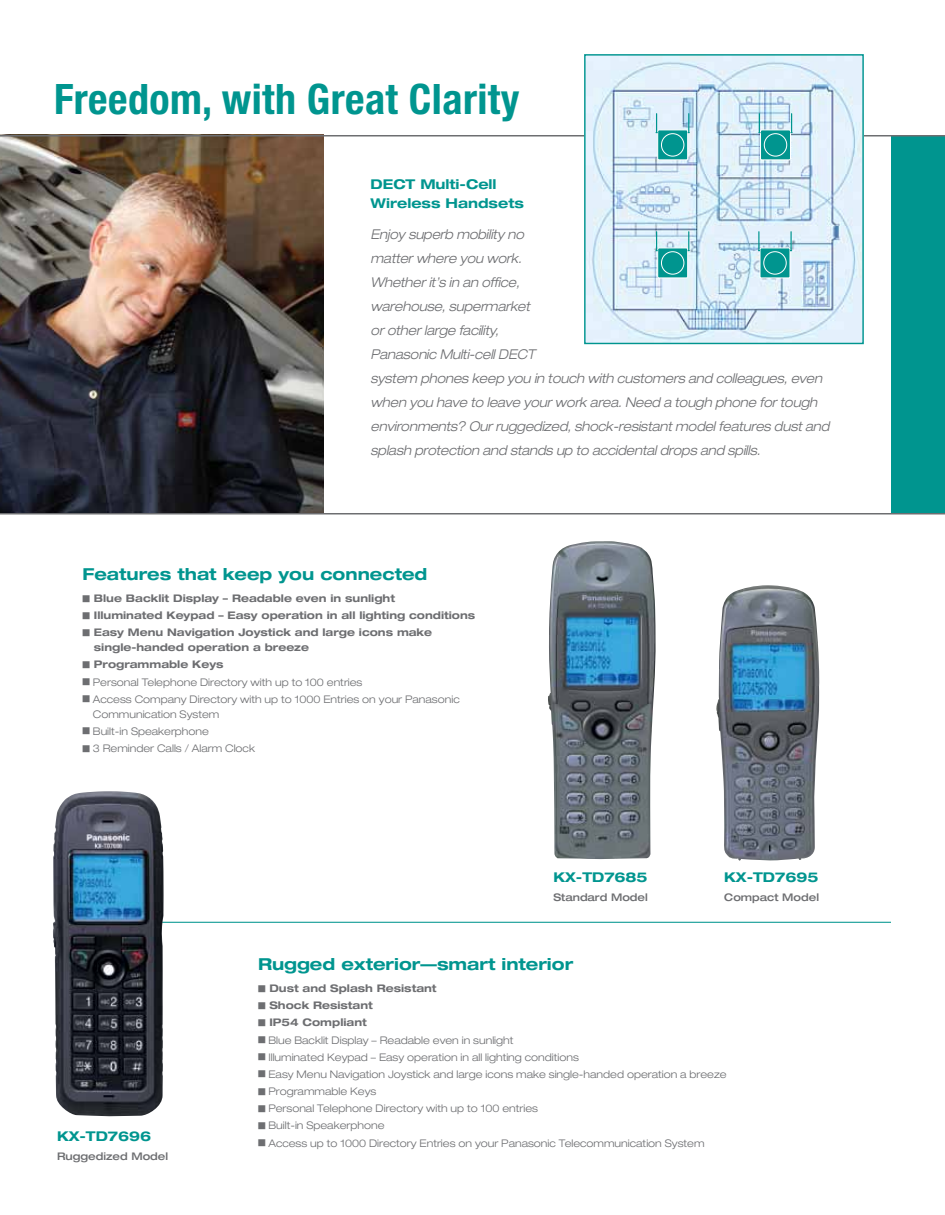
<style>
.page{position:relative;width:945px;height:1215px;background:#fff}
.page>*{position:absolute;margin:0;border:0;box-sizing:border-box;transform-origin:0 0}
.t1{font:700 condensed 42px "Helvetica Neue";letter-spacing:.01em;color:#00958f}
.t2{font:700 expanded 16.5px "Helvetica Neue";color:#00958f}
.t3{font:italic 300 expanded 13.5px/24px "Helvetica Neue";letter-spacing:-.01em;color:#6d6e71;scale:.95 1}
.t4{font:700 expanded 13.5px/19.5px "Helvetica Neue";color:#00958f}
.t5{font:300 expanded 10.5px/15px "Helvetica Neue";color:#6d6e71}
.t6{font:700 expanded 10.5px/15px "Helvetica Neue";color:#6d6e71}
.t7{font:500 expanded 10.5px "Helvetica Neue";color:#6d6e71}
</style>
<div class="page">
<hr style="left:94px;top:922px;width:797px;height:1px;background:#00958f">
<img style="left:0;top:136px;width:324px;height:377px">
<div style="left:891px;top:135px;width:54px;height:378px;background:#00958f"></div>
<img style="left:53px;top:791px;width:111px;height:325px">
<img style="left:548px;top:541px;width:108px;height:319px">
<img style="left:716px;top:585px;width:104px;height:276px">
<hr style="left:0;top:135px;width:945px;height:1px;background:#6d6e71">
<hr style="left:0;top:513px;width:945px;height:1px;background:#6d6e71">
<img style="left:586px;top:56px;width:276px;height:286px">
<div style="left:584px;top:54px;width:280px;height:290px;border:1px solid #00958f"></div>
<svg style="left:761px;top:130px;width:30px;height:30px"></svg>
<div style="left:760px;top:130px;width:31px;height:30px;border:1px solid #fff"></div>
<div style="left:764px;top:134px;width:23px;height:22px;background:#00958f;border-radius:50%"></div>
<div style="left:764px;top:134px;width:23px;height:22px;border:1px solid #fff;border-radius:50%"></div>
<svg style="left:758px;top:113px;width:3px;height:20px"></svg>
<svg style="left:790px;top:113px;width:3px;height:20px"></svg>
<svg style="left:658px;top:130px;width:30px;height:30px"></svg>
<div style="left:658px;top:130px;width:30px;height:30px;border:1px solid #fff"></div>
<div style="left:661px;top:134px;width:23px;height:22px;background:#00958f;border-radius:50%"></div>
<div style="left:661px;top:134px;width:23px;height:22px;border:1px solid #fff;border-radius:50%"></div>
<svg style="left:656px;top:113px;width:2px;height:20px"></svg>
<svg style="left:688px;top:113px;width:2px;height:20px"></svg>
<svg style="left:658px;top:248px;width:30px;height:30px"></svg>
<div style="left:658px;top:248px;width:30px;height:30px;border:1px solid #fff"></div>
<div style="left:661px;top:252px;width:23px;height:22px;background:#00958f;border-radius:50%"></div>
<div style="left:661px;top:252px;width:23px;height:22px;border:1px solid #fff;border-radius:50%"></div>
<svg style="left:656px;top:231px;width:2px;height:20px"></svg>
<svg style="left:688px;top:231px;width:2px;height:20px"></svg>
<svg style="left:760px;top:248px;width:30px;height:30px"></svg>
<div style="left:760px;top:248px;width:30px;height:30px;border:1px solid #fff"></div>
<div style="left:764px;top:252px;width:22px;height:22px;background:#00958f;border-radius:50%"></div>
<div style="left:764px;top:252px;width:22px;height:22px;border:1px solid #fff;border-radius:50%"></div>
<svg style="left:758px;top:231px;width:2px;height:20px"></svg>
<svg style="left:790px;top:231px;width:2px;height:20px"></svg>
<h1 class="t1" style="left:54px;top:73px;width:467px">Freedom, with Great Clarity</h1>
<p class="t4" style="left:371px;top:174px;width:155px">DECT Multi-Cell<br>Wireless Handsets</p>
<p class="t3" style="left:371px;top:222px;width:484px">Enjoy superb mobility no<br>matter where you work.<br>Whether it’s in an office,<br>warehouse, supermarket<br>or other large facility,<br>Panasonic Multi-cell DECT<br>system phones keep you in touch with customers and colleagues, even when you have to leave your work area. Need a tough phone for tough environments? Our ruggedized, shock-resistant model features dust and splash protection and stands up to accidental drops and spills.</p>
<h2 class="t2" style="left:82px;top:564px;width:346px">Features that keep you connected</h2>
<p class="t6" style="left:82px;top:590px;width:314px">■ Blue Backlit Display – Readable even in sunlight</p>
<p class="t6" style="left:82px;top:608px;width:394px">■ Illuminated Keypad – Easy operation in all lighting conditions</p>
<p class="t6" style="left:94px;top:625px;width:340px;text-indent:-11px">■ Easy Menu Navigation Joystick and large icons make single-handed operation a breeze</p>
<p class="t6" style="left:82px;top:657px;width:143px">■ Programmable Keys</p>
<p class="t5" style="left:82px;top:674px;width:281px">■ Personal Telephone Directory with up to 100 entries</p>
<p class="t5" style="left:93px;top:691px;width:368px;text-indent:-10px">■ Access Company Directory with up to 1000 Entries on your Panasonic<br>Communication System</p>
<p class="t5" style="left:82px;top:724px;width:128px">■ Built-in Speakerphone</p>
<p class="t5" style="left:82px;top:741px;width:174px">■ 3 Reminder Calls / Alarm Clock</p>
<p class="t4" style="left:553px;top:867px;width:96px">KX-TD7685</p>
<p class="t7" style="left:553px;top:891px;width:96px">Standard Model</p>
<p class="t4" style="left:724px;top:867px;width:96px">KX-TD7695</p>
<p class="t7" style="left:724px;top:891px;width:96px">Compact Model</p>
<p class="t4" style="left:57px;top:1126px;width:96px">KX-TD7696</p>
<p class="t7" style="left:57px;top:1149px;width:113px">Ruggedized Model</p>
<h2 class="t2" style="left:258px;top:954px;width:317px">Rugged exterior—smart interior</h2>
<p class="t6" style="left:258px;top:981px;width:180px">■ Dust and Splash Resistant</p>
<p class="t6" style="left:258px;top:998px;width:116px">■ Shock Resistant</p>
<p class="t6" style="left:258px;top:1015px;width:110px">■ IP54 Compliant</p>
<p class="t5" style="left:258px;top:1032px;width:257px">■ Blue Backlit Display – Readable even in sunlight</p>
<p class="t5" style="left:258px;top:1049px;width:322px">■ Illuminated Keypad – Easy operation in all lighting conditions</p>
<p class="t5" style="left:258px;top:1067px;width:470px">■ Easy Menu Navigation Joystick and large icons make single-handed operation a breeze</p>
<p class="t5" style="left:258px;top:1084px;width:120px">■ Programmable Keys</p>
<p class="t5" style="left:258px;top:1101px;width:281px">■ Personal Telephone Directory with up to 100 entries</p>
<p class="t5" style="left:258px;top:1118px;width:128px">■ Built-in Speakerphone</p>
<p class="t5" style="left:258px;top:1135px;width:448px">■ Access up to 1000 Directory Entries on your Panasonic Telecommunication System</p>
</div>
